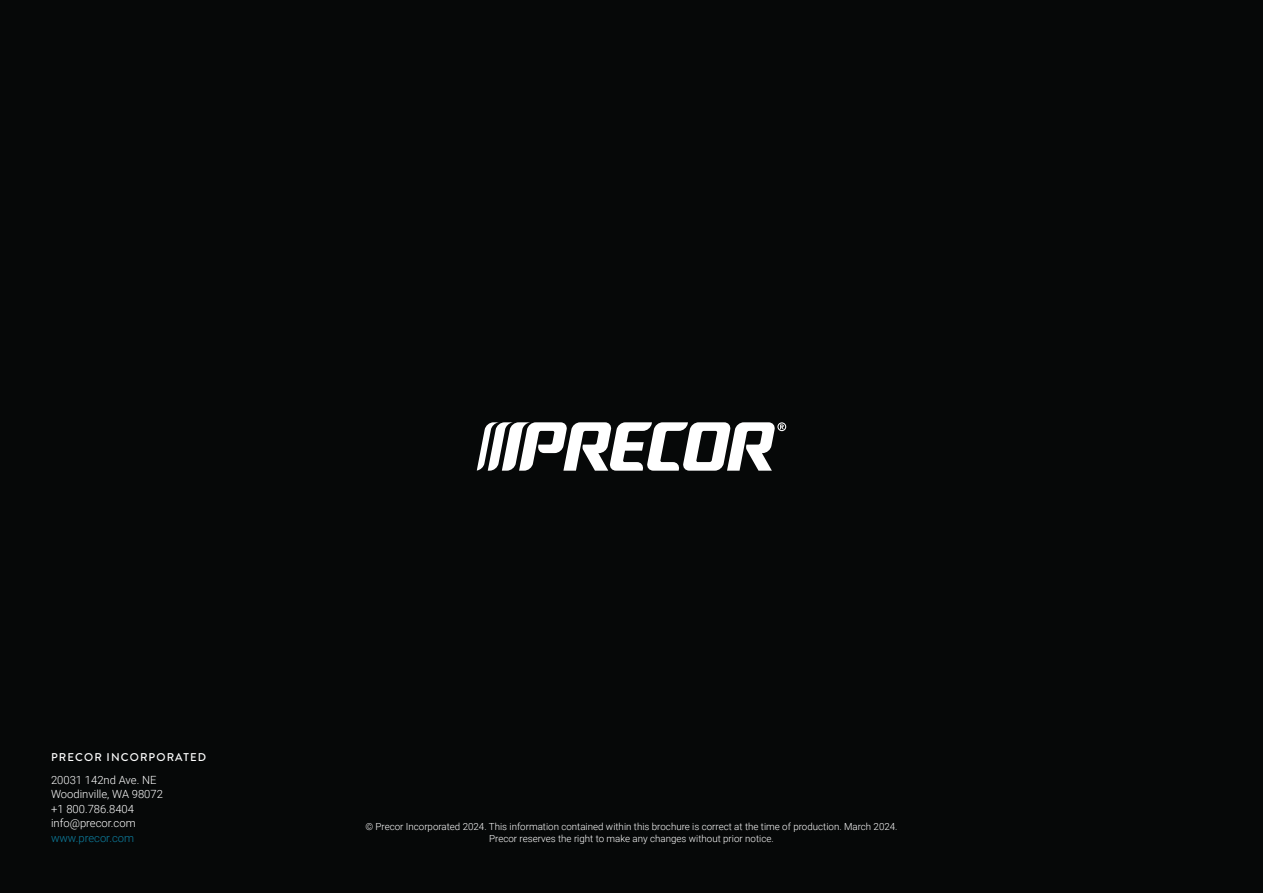
<style>
.page{position:relative;width:1263px;height:893px;background:#060808}
.page>*{position:absolute;margin:0;border:0;box-sizing:border-box;transform-origin:0 0}
.t1{font:300 11.25px/14.5px "Roboto";color:#fff}
.t2{font:500 11.25px "Brandon Grotesque";letter-spacing:.1em;color:#fff}
.t3{font:300 11.25px "Roboto";color:#0d80a1}
.t4{font:300 9.75px/11.7px "Roboto";color:#fff;text-align:center}
</style>
<div class="page">
<svg style="left:477px;top:422px;width:309px;height:49px"></svg>
<p class="t2" style="left:51px;top:749px;width:157px">PRECOR INCORPORATED</p>
<p class="t1" style="left:51px;top:772px;width:113px">20031 142nd Ave. NE<br>Woodinville, WA 98072 +1 800.786.8404 info@precor.com</p>
<p class="t3" style="left:51px;top:830px;width:85px">www.precor.com</p>
<p class="t4" style="left:365px;top:821px;width:534px">© Precor Incorporated 2024. This information contained within this brochure is correct at the time of production. March 2024.<br>Precor reserves the right to make any changes without prior notice.</p>
</div>
